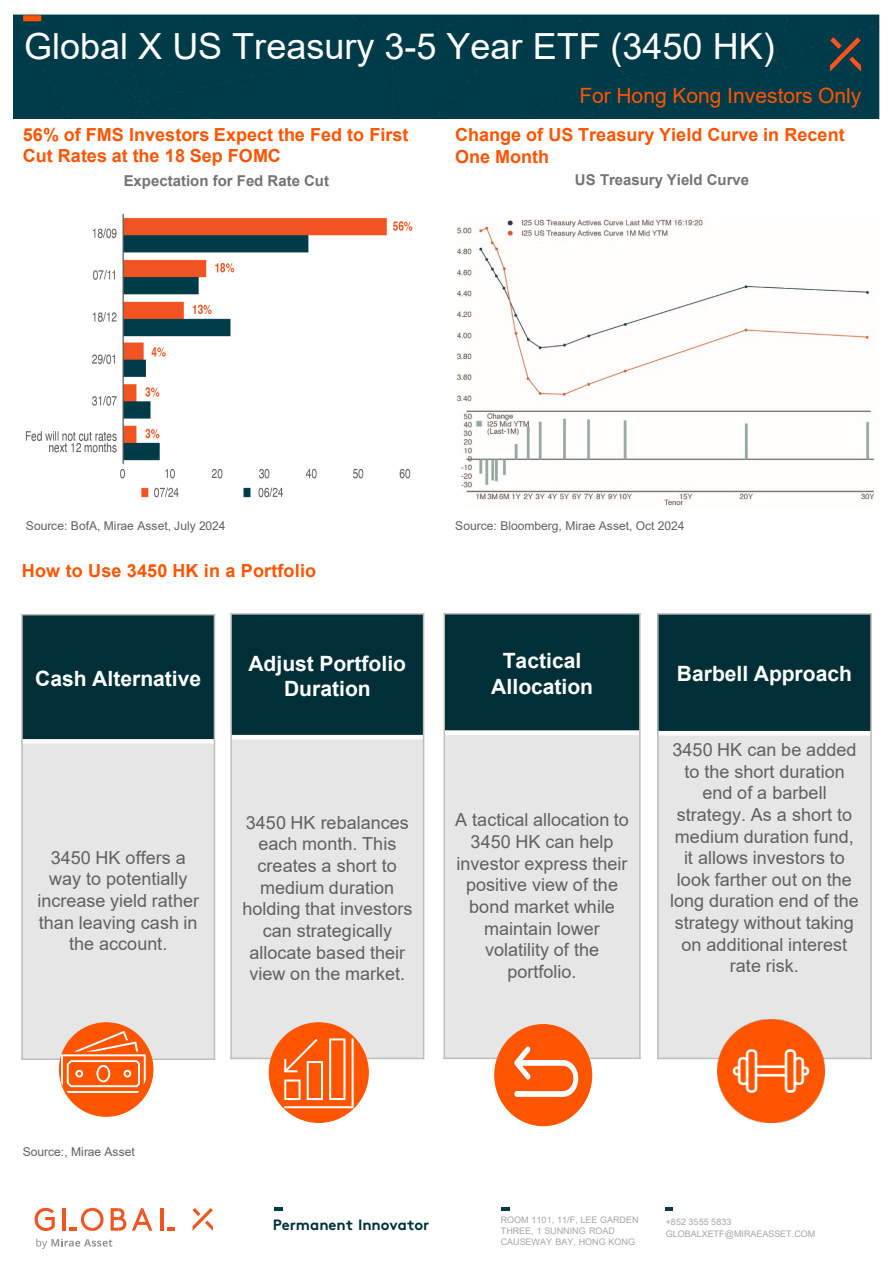
<style>
.page{position:relative;width:893px;height:1264px;background:#fff}
.page>*{position:absolute;margin:0;border:0;box-sizing:border-box;transform-origin:0 0}
.t1{font:36px "Arial";color:#fff}
.t2{font:700 21px/25.2px "Arial";color:#fff;text-align:center}
.t3{font:21px "Arial";color:#ff5400}
.t4{font:18px/21.6px "Arial";color:#606060;text-align:center}
.t5{font:700 18px/21.6px "Arial";color:#ff5401}
.t6{font:700 15px "Arial";color:#737373}
.t7{font:700 15px "Brown";color:#002f37}
.t8{font:12px "Arial";letter-spacing:-.005em;color:#606060}
.t9{font:9px/10.8px "Arial";color:#a6a6a6}
</style>
<div class="page">
<svg style="left:111px;top:1208px;width:15px;height:22px"></svg>
<svg style="left:132px;top:1208px;width:20px;height:22px"></svg>
<svg style="left:192px;top:1208px;width:21px;height:22px"></svg>
<hr style="left:161px;top:1207px;width:3px;height:23px;background:#f05521">
<svg style="left:167px;top:1227px;width:8px;height:3px"></svg>
<svg style="left:35px;top:1207px;width:20px;height:23px"></svg>
<hr style="left:63px;top:1207px;width:3px;height:23px;background:#f05521">
<svg style="left:69px;top:1207px;width:35px;height:23px"></svg>
<svg style="left:36px;top:1238px;width:76px;height:10px"></svg>
<svg style="left:665px;top:1207px;width:8px;height:3px"></svg>
<svg style="left:501px;top:1207px;width:8px;height:3px"></svg>
<svg style="left:274px;top:1207px;width:8px;height:3px"></svg>
<div style="left:14px;top:14px;width:865px;height:104px;background:#003b49"></div>
<img style="left:457px;top:219px;width:418px;height:287px">
<div style="left:23px;top:15px;width:18px;height:6px;background:#ff5400"></div>
<img style="left:830px;top:37px;width:30px;height:34px">
<img style="left:25px;top:213px;width:388px;height:285px">
<div style="left:22px;top:614px;width:192px;height:127px;background:#002f37"></div>
<div style="left:22px;top:741px;width:192px;height:317px;background:#e5e6e5"></div>
<svg style="left:23px;top:739px;width:191px;height:4px"></svg>
<hr style="left:21px;top:613px;width:2px;height:446px;background:#bdbebc">
<hr style="left:214px;top:613px;width:1px;height:446px;background:#bdbebc">
<hr style="left:21px;top:613px;width:194px;height:2px;background:#bdbebc">
<hr style="left:21px;top:1058px;width:194px;height:1px;background:#bdbebc">
<div style="left:444px;top:613px;width:195px;height:119px;background:#002f37"></div>
<div style="left:444px;top:732px;width:195px;height:326px;background:#e5e6e5"></div>
<svg style="left:445px;top:730px;width:194px;height:4px"></svg>
<hr style="left:443px;top:613px;width:2px;height:445px;background:#bdbebc">
<hr style="left:639px;top:613px;width:1px;height:445px;background:#bdbebc">
<hr style="left:443px;top:613px;width:197px;height:1px;background:#bdbebc">
<hr style="left:443px;top:1057px;width:197px;height:1px;background:#bdbebc">
<div style="left:494px;top:1024px;width:97px;height:101px;background:#ff5400;border-radius:50%"></div>
<svg style="left:514px;top:1046px;width:64px;height:50px"></svg>
<div style="left:59px;top:1022px;width:94px;height:93px;background:#ff5400;border-radius:50%"></div>
<svg style="left:61px;top:1030px;width:85px;height:62px"></svg>
<div style="left:231px;top:613px;width:192px;height:124px;background:#002f37"></div>
<div style="left:231px;top:737px;width:192px;height:321px;background:#e5e6e5"></div>
<div style="left:230px;top:734px;width:194px;height:5px;background:#fff"></div>
<hr style="left:230px;top:613px;width:2px;height:445px;background:#bdbebc">
<hr style="left:423px;top:613px;width:1px;height:445px;background:#bdbebc">
<hr style="left:230px;top:613px;width:194px;height:1px;background:#bdbebc">
<hr style="left:230px;top:1057px;width:194px;height:1px;background:#bdbebc">
<div style="left:269px;top:1022px;width:99px;height:100px;background:#ff5400;border-radius:50%"></div>
<svg style="left:284px;top:1038px;width:69px;height:69px"></svg>
<div style="left:657px;top:613px;width:214px;height:120px;background:#002f37"></div>
<div style="left:657px;top:733px;width:214px;height:325px;background:#e5e6e5"></div>
<div style="left:657px;top:730px;width:214px;height:5px;background:#fff"></div>
<hr style="left:657px;top:613px;width:1px;height:445px;background:#bdbebc">
<hr style="left:870px;top:613px;width:1px;height:445px;background:#bdbebc">
<hr style="left:657px;top:613px;width:214px;height:1px;background:#bdbebc">
<hr style="left:657px;top:1057px;width:214px;height:1px;background:#bdbebc">
<img style="left:717px;top:1019px;width:106px;height:102px">
<p class="t1" style="left:24px;top:21px;width:752px">Global X US Treasury 3-5 Year ETF (3450 HK)</p>
<p class="t5" style="left:23px;top:123px;width:387px">56% of FMS Investors Expect the Fed to First</p>
<p class="t5" style="left:23px;top:145px;width:259px">Cut Rates at the 18 Sep FOMC</p>
<p class="t6" style="left:124px;top:170px;width:207px">Expectation for Fed Rate Cut</p>
<p class="t3" style="left:579px;top:81px;width:283px">For Hong Kong Investors Only</p>
<p class="t5" style="left:455px;top:124px;width:391px">Change of US Treasury Yield Curve in Recent<br>One Month</p>
<p class="t6" style="left:575px;top:169px;width:176px">US Treasury Yield Curve</p>
<p class="t8" style="left:26px;top:517px;width:201px">Source: BofA, Mirae Asset, July 2024</p>
<p class="t5" style="left:22px;top:560px;width:296px">How to Use 3450 HK in a Portfolio</p>
<p class="t2" style="left:35px;top:666px;width:167px">Cash Alternative</p>
<p class="t2" style="left:248px;top:650px;width:159px">Adjust Portfolio<br>Duration</p>
<p class="t4" style="left:37px;top:846px;width:163px">3450 HK offers a way to potentially increase yield rather than leaving cash in the account.</p>
<p class="t4" style="left:242px;top:811px;width:171px">3450 HK rebalances each month. This creates a short to medium duration holding that investors can strategically allocate based their view on the market.</p>
<p class="t8" style="left:455px;top:517px;width:231px">Source: Bloomberg, Mirae Asset, Oct 2024</p>
<p class="t2" style="left:491px;top:648px;width:103px">Tactical<br>Allocation</p>
<p class="t4" style="left:455px;top:809px;width:175px">A tactical allocation to<br>3450 HK can help investor express their positive view of the bond market while maintain lower volatility of the portfolio.</p>
<p class="t2" style="left:677px;top:661px;width:176px">Barbell Approach</p>
<p class="t4" style="left:670px;top:738px;width:190px">3450 HK can be added to the short duration end of a barbell strategy. As a short to medium duration fund, it allows investors to look farther out on the long duration end of the strategy without taking on additional interest rate risk.</p>
<p class="t8" style="left:23px;top:1142px;width:114px">Source:, Mirae Asset</p>
<p class="t7" style="left:273px;top:1212px;width:158px">Permanent Innovator</p>
<p class="t9" style="left:500px;top:1214px;width:139px">ROOM 1101, 11/F, LEE GARDEN<br>THREE, 1 SUNNING ROAD<br>CAUSEWAY BAY, HONG KONG</p>
<p class="t9" style="left:665px;top:1215px;width:151px;line-height:11.9px">+852 3555 5833<br>GLOBALXETF@MIRAEASSET.COM</p>
</div>
